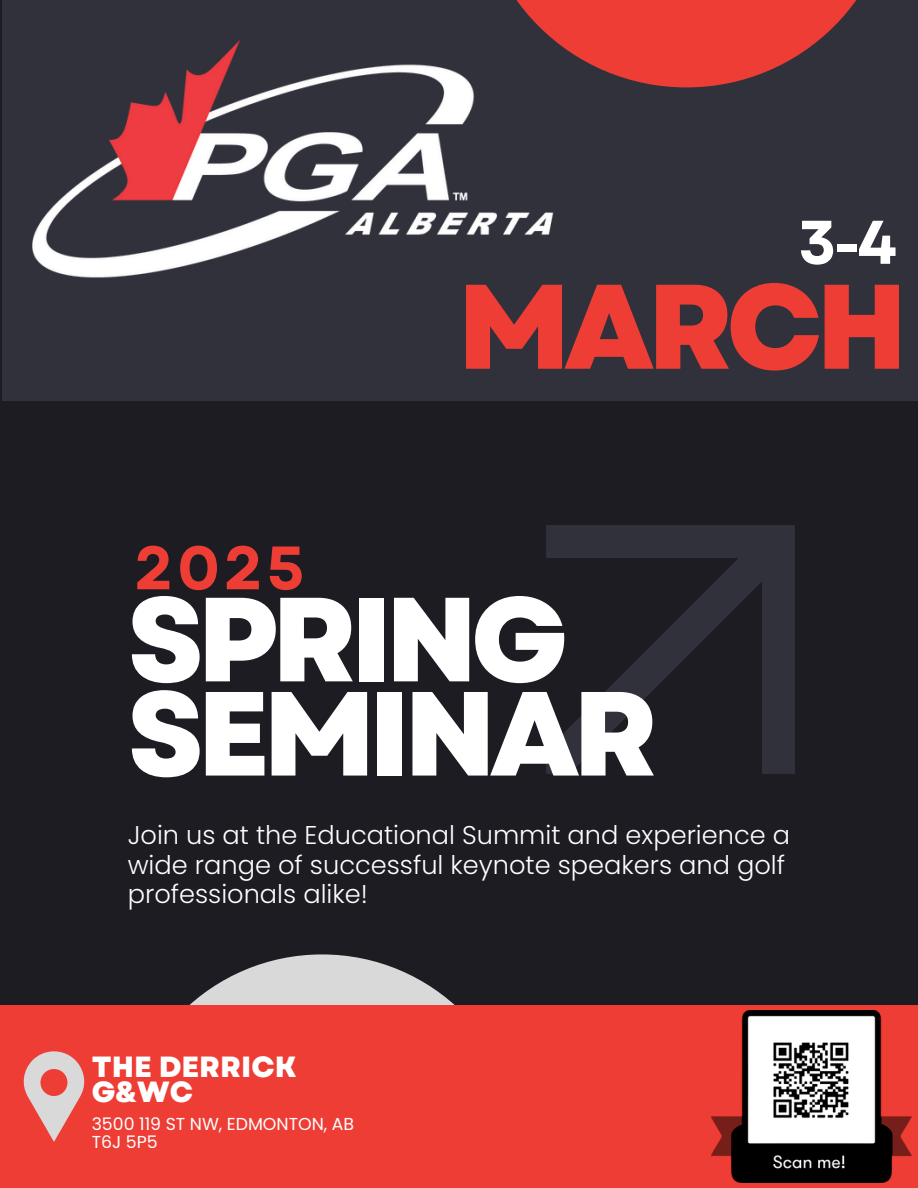
<style>
.page{position:relative;width:918px;height:1188px;background:#1d1c23}
.page>*{position:absolute;margin:0;border:0;box-sizing:border-box;transform-origin:0 0}
.t1{font:800 120px "Garet";letter-spacing:-.06em;color:#ee3d35}
.t2{font:800 119.4px/94.2px "Garet";letter-spacing:-.06em;color:#fff}
.t3{font:700 61.5px "Garet";color:#fff}
.t4{font:700 61.2px "Garet";color:#ee3d35}
.t5{font:800 29.25px/24.3px "Garet";color:#fff}
.t6{font:300 25.65px/29.2px "Poppins";color:#fff}
.t7{font:17.25px/18px "Poppins";color:#fff}
</style>
<div class="page">
<svg style="left:546px;top:525px;width:249px;height:249px"></svg>
<div style="left:2px;top:0;width:916px;height:401px;background:#31313b"></div>
<svg style="left:189px;top:954px;width:266px;height:51px;fill:#d9d9d9"></svg>
<div style="left:0;top:1005px;width:918px;height:183px;background:#ee3d35"></div>
<svg style="left:23px;top:1051px;width:62px;height:90px"></svg>
<svg style="left:516px;top:0;width:341px;height:87px;fill:#ee3d35"></svg>
<img style="left:33px;top:41px;width:537px;height:237px">
<img style="left:711px;top:1011px;width:201px;height:172px">
<h1 class="t3" style="left:798px;top:198px;width:100px">3-4</h1>
<h4 class="t1" style="left:457px;top:240px;width:452px">MARCH</h4>
<p class="t4" style="left:134px;top:524px;width:172px">2025</p>
<h1 class="t2" style="left:128px;top:593px;width:532px">SPRING<br>SEMINAR</h1>
<h2 class="t6" style="left:128px;top:821px;width:664px">Join us at the Educational Summit and experience a wide range of successful keynote speakers and golf professionals alike!</h2>
<p class="t5" style="left:92px;top:1055px;width:207px">THE DERRICK<br>G&amp;WC</p>
<h2 class="t7" style="left:92px;top:1115px;width:264px">3500 119 ST NW, EDMONTON, AB<br>T6J 5P5</h2>
</div>
